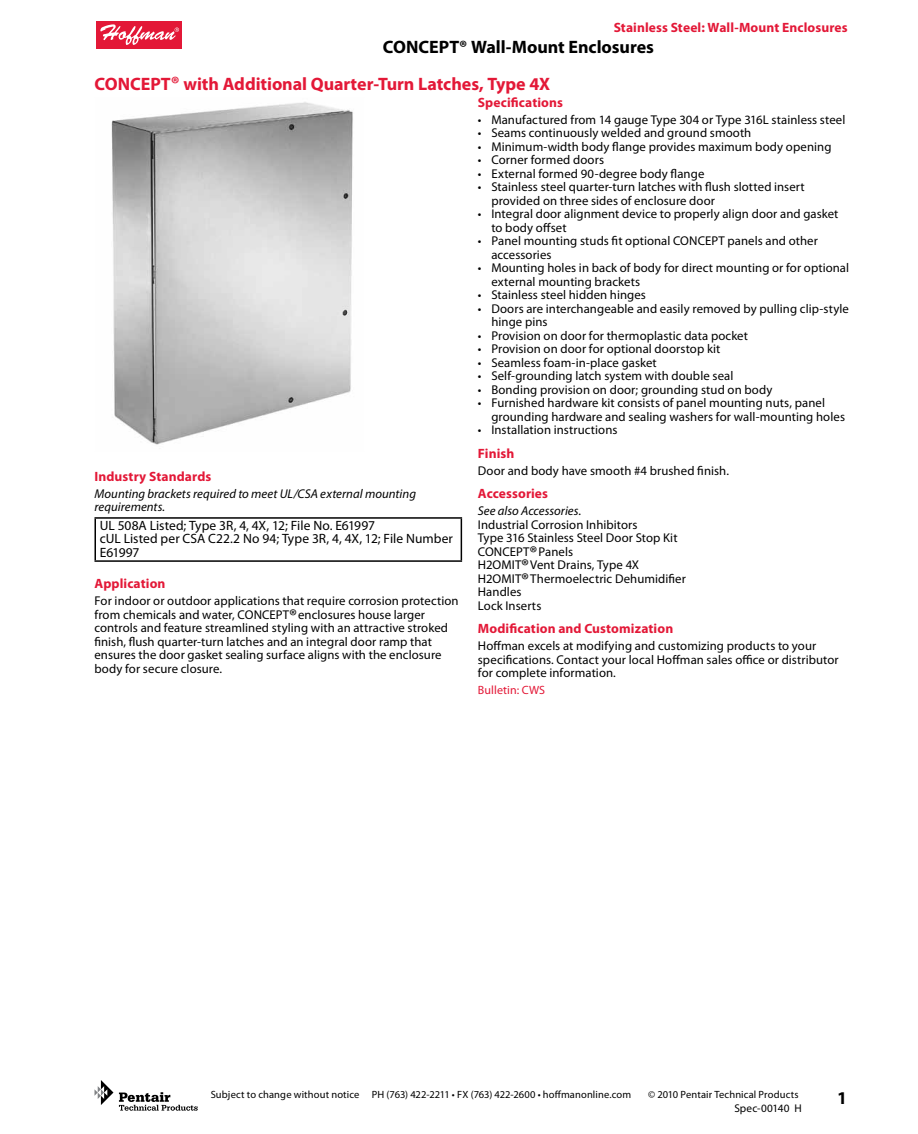
<style>
.page{position:relative;width:918px;height:1134px;background:#fff}
.page>*{position:absolute;margin:0;border:0;box-sizing:border-box;transform-origin:0 0}
.t1{font:700 18px "Myriad Pro";letter-spacing:-.005em;color:#e31837}
.t2{font:700 18px "Myriad Pro";letter-spacing:-.005em;color:#000}
.t3{font:700 13.5px "Myriad Pro";letter-spacing:.01em;color:#e31837}
.t4{font:13.5px/13.5px "Myriad Pro";color:#000}
.t5{font:12.75px/13.5px "Myriad Pro";letter-spacing:.005em;color:#000}
.t6{font:italic 12.75px/13.5px "Myriad Pro";letter-spacing:.005em;color:#000}
.t7{font:12px "Myriad Pro";letter-spacing:.005em;color:#e31837}
.t8{font:11.25px "Myriad Pro";letter-spacing:.02em;color:#000}
.t9{font:10.5px "Myriad Pro";letter-spacing:.01em;color:#000}
.s1{font-size:19.5px}
.s2{font-size:14.25px}
</style>
<div class="page">
<div style="left:96px;top:21px;width:86px;height:27px;background:#e31837"></div>
<svg style="left:100px;top:24px;width:79px;height:21px"></svg>
<svg style="left:119px;top:1092px;width:79px;height:19px"></svg>
<svg style="left:94px;top:1080px;width:19px;height:25px"></svg>
<img style="left:111px;top:102px;width:242px;height:343px">
<hr style="left:94px;top:517px;width:368px;height:2px;background:#000">
<hr style="left:94px;top:519px;width:2px;height:41px;background:#000">
<hr style="left:461px;top:519px;width:1px;height:41px;background:#000">
<hr style="left:94px;top:560px;width:368px;height:2px;background:#000">
<p class="t3" style="left:614px;top:19px;width:236px">Stainless Steel: Wall-Mount Enclosures</p>
<h1 class="t2" style="left:383px;top:36px;width:273px">CONCEPT® Wall-Mount Enclosures</h1>
<h1 class="t1" style="left:94px;top:72px;width:457px">CONCEPT<span class="s1">®</span> with Additional Quarter-Turn Latches, Type 4X</h1>
<p class="t3" style="left:94px;top:468px;width:118px">Industry Standards</p>
<p class="t6" style="left:94px;top:486px;width:323px">Mounting brackets required to meet UL/CSA external mounting requirements.</p>
<p class="t4" style="left:100px;top:518px;width:355px">UL 508A Listed; Type 3R, 4, 4X, 12; File No. E61997<br>cUL Listed per CSA C22.2 No 94; Type 3R, 4, 4X, 12; File Number<br>E61997</p>
<p class="t3" style="left:94px;top:575px;width:73px">Application</p>
<p class="t5" style="left:94px;top:594px;width:366px">For indoor or outdoor applications that require corrosion protection from chemicals and water, CONCEPT<span class="s2">®</span> enclosures house larger controls and feature streamlined styling with an attractive stroked finish, flush quarter-turn latches and an integral door ramp that ensures the door gasket sealing surface aligns with the enclosure body for secure closure.</p>
<p class="t3" style="left:478px;top:94px;width:87px">Specifications</p>
<p class="t5" style="left:478px;top:113px;width:369px">• Manufactured from 14 gauge Type 304 or Type 316L stainless steel</p>
<p class="t5" style="left:478px;top:126px;width:275px">• Seams continuously welded and ground smooth</p>
<p class="t5" style="left:478px;top:140px;width:355px">• Minimum-width body flange provides maximum body opening</p>
<p class="t5" style="left:478px;top:153px;width:128px">• Corner formed doors</p>
<p class="t5" style="left:478px;top:167px;width:228px">• External formed 90-degree body flange</p>
<p class="t5" style="left:491px;top:180px;width:315px;text-indent:-14px">• Stainless steel quarter-turn latches with flush slotted insert provided on three sides of enclosure door</p>
<p class="t5" style="left:491px;top:207px;width:349px;text-indent:-14px">• Integral door alignment device to properly align door and gasket to body offset</p>
<p class="t5" style="left:491px;top:234px;width:328px;text-indent:-14px">• Panel mounting studs fit optional CONCEPT panels and other accessories</p>
<p class="t5" style="left:491px;top:261px;width:359px;text-indent:-14px">• Mounting holes in back of body for direct mounting or for optional external mounting brackets</p>
<p class="t5" style="left:478px;top:288px;width:170px">• Stainless steel hidden hinges</p>
<p class="t5" style="left:491px;top:302px;width:359px;text-indent:-14px">• Doors are interchangeable and easily removed by pulling clip-style hinge pins</p>
<p class="t5" style="left:478px;top:329px;width:272px">• Provision on door for thermoplastic data pocket</p>
<p class="t5" style="left:478px;top:342px;width:244px">• Provision on door for optional doorstop kit</p>
<p class="t5" style="left:478px;top:356px;width:180px">• Seamless foam-in-place gasket</p>
<p class="t5" style="left:478px;top:369px;width:257px">• Self-grounding latch system with double seal</p>
<p class="t5" style="left:478px;top:383px;width:296px">• Bonding provision on door; grounding stud on body</p>
<p class="t5" style="left:491px;top:396px;width:355px;text-indent:-14px">• Furnished hardware kit consists of panel mounting nuts, panel grounding hardware and sealing washers for wall-mounting holes</p>
<p class="t5" style="left:478px;top:423px;width:141px">• Installation instructions</p>
<p class="t3" style="left:478px;top:445px;width:38px">Finish</p>
<p class="t5" style="left:478px;top:464px;width:253px">Door and body have smooth #4 brushed finish.</p>
<p class="t3" style="left:478px;top:485px;width:72px">Accessories</p>
<p class="t6" style="left:478px;top:504px;width:105px">See also Accessories.</p>
<p class="t5" style="left:478px;top:517px;width:210px">Industrial Corrosion Inhibitors<br>Type 316 Stainless Steel Door Stop Kit<br>CONCEPT<span class="s2">®</span> Panels<br>H2OMIT<span class="s2">®</span> Vent Drains, Type 4X<br>H2OMIT<span class="s2">®</span> Thermoelectric Dehumidifier<br>Handles<br>Lock Inserts</p>
<p class="t3" style="left:478px;top:620px;width:197px">Modification and Customization</p>
<p class="t5" style="left:478px;top:639px;width:362px">Hoffman excels at modifying and customizing products to your specifications. Contact your local Hoffman sales office or distributor for complete information.</p>
<p class="t7" style="left:478px;top:682px;width:69px">Bulletin: CWS</p>
<p class="t9" style="left:211px;top:1088px;width:422px">Subject to change without notice PH (763) 422-2211 • FX (763) 422-2600 • hoffmanonline.com</p>
<p class="t9" style="left:648px;top:1088px;width:152px">© 2010 Pentair Technical Products</p>
<p class="t8" style="left:734px;top:1101px;width:69px">Spec-00140 H</p>
<h1 class="t2" style="left:837px;top:1087px;width:11px">1</h1>
</div>
